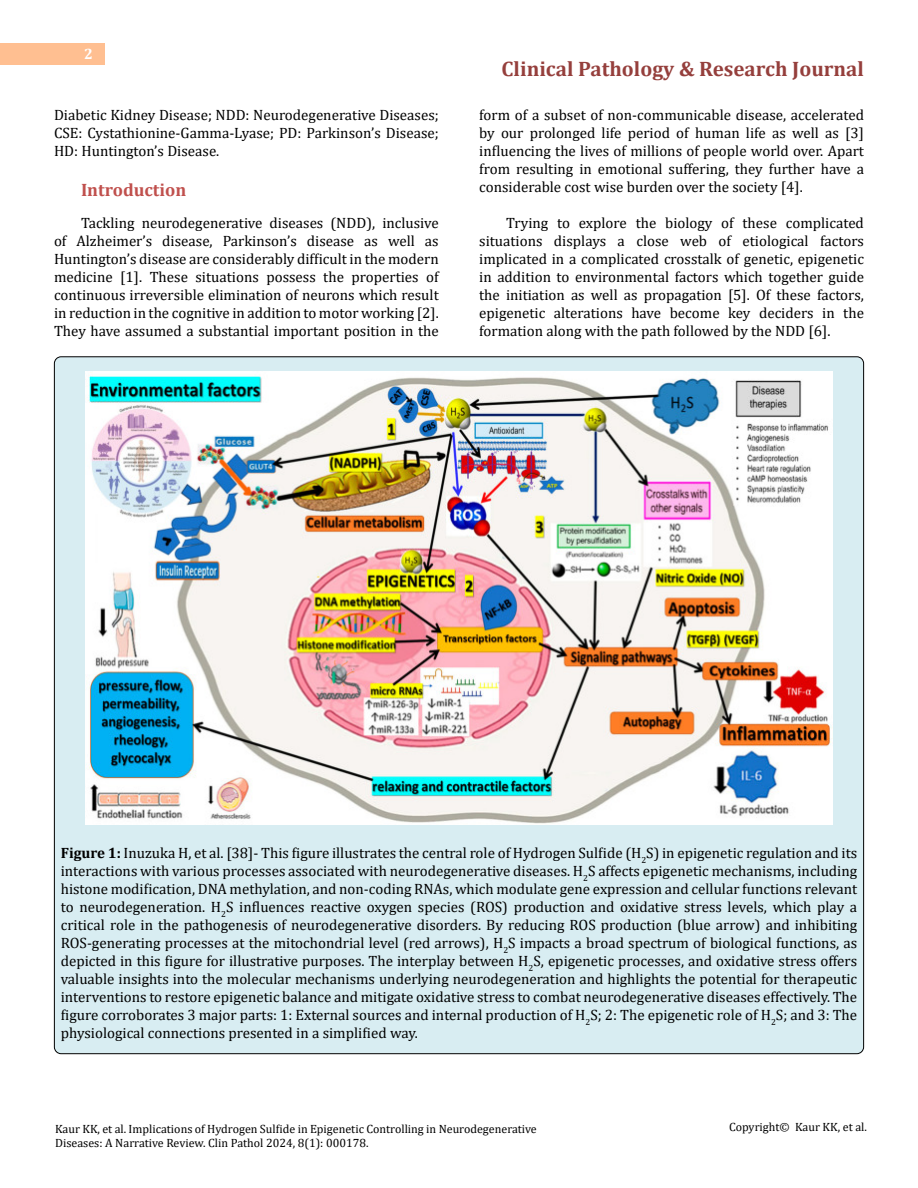
<style>
.page{position:relative;width:918px;height:1188px;background:#fff}
.page>*{position:absolute;margin:0;border:0;box-sizing:border-box;transform-origin:0 0}
.t1{font:700 21px "Cambria";color:#953f3c}
.t2{font:700 18px "Cambria";color:#c0504d}
.t3{font:15px/18px "Cambria";color:#000;text-align:justify}
.t4{font:700 15px "Cambria";color:#fff}
.t5{font:12px/14.4px "Cambria";color:#000}
.s1{font-weight:700}
</style>
<div class="page">
<div style="left:0;top:43px;width:105px;height:21px;background:#ffbf91"></div>
<div style="left:54px;top:357px;width:810px;height:697px;background:#d8edf2;border-radius:7px"></div>
<img style="left:85px;top:372px;width:748px;height:453px">
<p class="t4" style="left:84px;top:44px;width:10px">2</p>
<p class="t3" style="left:54px;top:105px;width:386px">Diabetic Kidney Disease; NDD: Neurodegenerative Diseases; CSE: Cystathionine-Gamma-Lyase; PD: Parkinson’s Disease; HD: Huntington’s Disease.</p>
<p class="t2" style="left:81px;top:177px;width:107px">Introduction</p>
<p class="t3" style="left:54px;top:213px;width:386px;text-indent:27px">Tackling neurodegenerative diseases (NDD), inclusive of Alzheimer’s disease, Parkinson’s disease as well as Huntington’s disease are considerably difficult in the modern medicine [1]. These situations possess the properties of continuous irreversible elimination of neurons which result in reduction in the cognitive in addition to motor working [2].<br>They have assumed a substantial important position in the</p>
<h1 class="t1" style="left:502px;top:54px;width:364px">Clinical Pathology &amp; Research Journal</h1>
<p class="t3" style="left:479px;top:105px;width:386px">form of a subset of non-communicable disease, accelerated by our prolonged life period of human life as well as [3] influencing the lives of millions of people world over. Apart from resulting in emotional suffering, they further have a considerable cost wise burden over the society [4].</p>
<p class="t3" style="left:479px;top:213px;width:386px;text-indent:27px">Trying to explore the biology of these complicated situations displays a close web of etiological factors implicated in a complicated crosstalk of genetic, epigenetic in addition to environmental factors which together guide the initiation as well as propagation [5]. Of these factors, epigenetic alterations have become key deciders in the formation along with the path followed by the NDD [6].</p>
<p class="t3" style="left:61px;top:843px;width:798px"><span class="s1">Figure 1:</span> Inuzuka H, et al. [38]- This figure illustrates the central role of Hydrogen Sulfide (H<sub>2</sub>S) in epigenetic regulation and its interactions with various processes associated with neurodegenerative diseases. H<sub>2</sub>S affects epigenetic mechanisms, including histone modification, DNA methylation, and non-coding RNAs, which modulate gene expression and cellular functions relevant to neurodegeneration. H<sub>2</sub>S influences reactive oxygen species (ROS) production and oxidative stress levels, which play a critical role in the pathogenesis of neurodegenerative disorders. By reducing ROS production (blue arrow) and inhibiting ROS-generating processes at the mitochondrial level (red arrows), H<sub>2</sub>S impacts a broad spectrum of biological functions, as depicted in this figure for illustrative purposes. The interplay between H<sub>2</sub>S, epigenetic processes, and oxidative stress offers valuable insights into the molecular mechanisms underlying neurodegeneration and highlights the potential for therapeutic interventions to restore epigenetic balance and mitigate oxidative stress to combat neurodegenerative diseases effectively. The figure corroborates 3 major parts: 1: External sources and internal production of H<sub>2</sub>S; 2: The epigenetic role of H<sub>2</sub>S; and 3: The physiological connections presented in a simplified way.</p>
<p class="t5" style="left:55px;top:1121px;width:483px">Kaur KK, et al. Implications of Hydrogen Sulfide in Epigenetic Controlling in Neurodegenerative<br>Diseases: A Narrative Review. Clin Pathol 2024, 8(1): 000178.</p>
<p class="t5" style="left:729px;top:1119px;width:139px">Copyright© Kaur KK, et al.</p>
</div>
